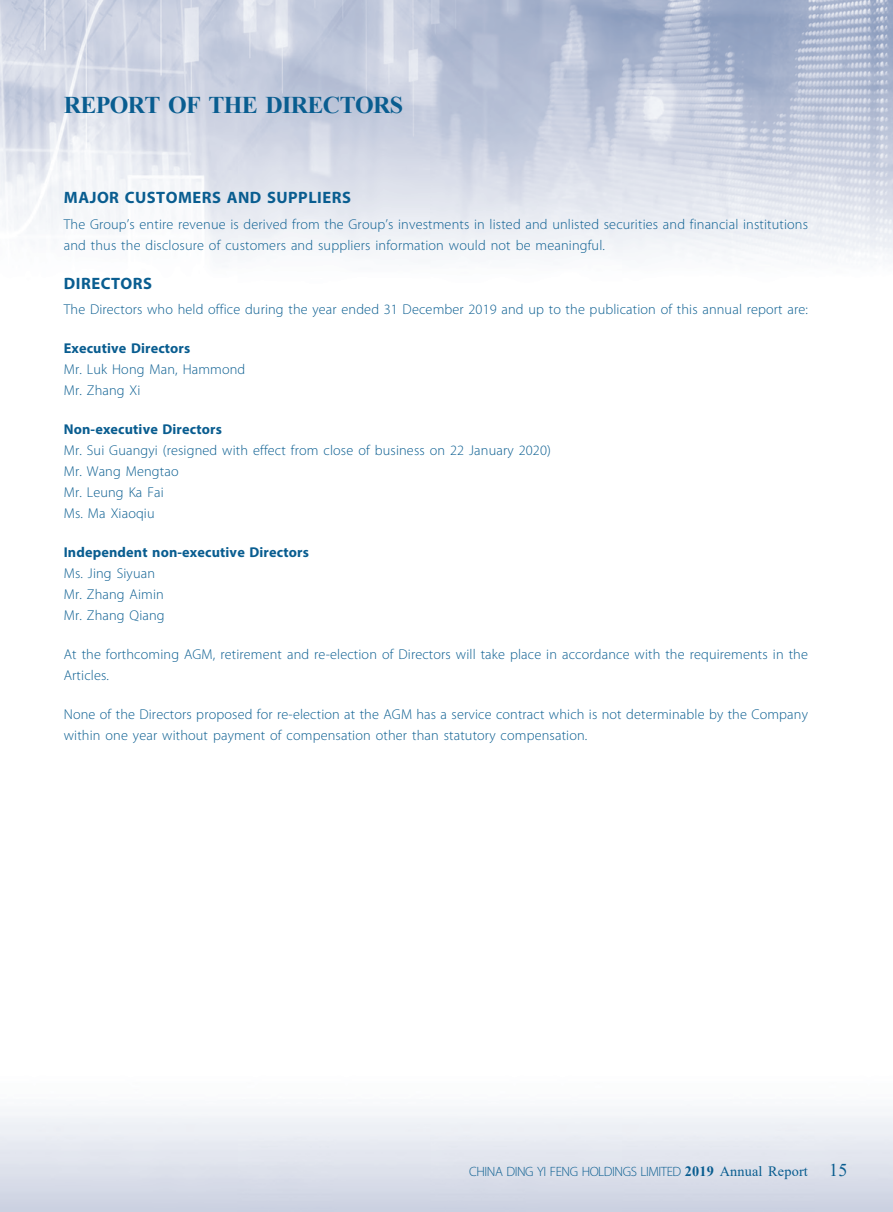
<style>
.page{position:relative;width:893px;height:1212px;background:#fff}
.page>*{position:absolute;margin:0;border:0;box-sizing:border-box;transform-origin:0 0}
.t1{font:700 24px "Times New Roman";letter-spacing:-.03em;color:#095d90}
._03_H1{font:700 16.5px "Myriad Pro";letter-spacing:.03em;color:#095d90}
._11_P0{font:300 14.25px/21px "Myriad Pro";letter-spacing:.01em;color:#095d90}
._04___H2{font:700 14.25px "Myriad Pro";letter-spacing:.01em;color:#095d90}
.t2{font:300 13.5px "Myriad Pro";letter-spacing:-.035em;color:#095d90}
.s1{font-family:"Times New Roman";font-weight:700;font-size:14.25px}
.s2{font-family:"Times New Roman";font-weight:400;font-size:14.25px}
.s3{font-family:"Times New Roman";font-weight:400;font-size:18px}
</style>
<div class="page">
<img style="left:0;top:0;width:893px;height:1212px">
<h1 class="t1" style="left:64px;top:87px;width:341px">REPORT OF THE DIRECTORS</h1>
<p class="_03_H1" style="left:64px;top:187px;width:289px">MAJOR CUSTOMERS AND SUPPLIERS</p>
<p class="_11_P0" style="left:64px;top:214px;width:746px">The Group’s entire revenue is derived from the Group’s investments in listed and unlisted securities and financial institutions and thus the disclosure of customers and suppliers information would not be meaningful.</p>
<p class="_03_H1" style="left:64px;top:272px;width:90px">DIRECTORS</p>
<p class="_11_P0" style="left:64px;top:299px;width:746px">The Directors who held office during the year ended 31 December 2019 and up to the publication of this annual report are:</p>
<p class="_04___H2" style="left:64px;top:339px;width:128px">Executive Directors</p>
<p class="_11_P0" style="left:64px;top:359px;width:183px">Mr. Luk Hong Man, Hammond</p>
<p class="_11_P0" style="left:64px;top:380px;width:78px">Mr. Zhang Xi</p>
<p class="_04___H2" style="left:64px;top:420px;width:160px">Non-executive Directors</p>
<p class="_11_P0" style="left:64px;top:440px;width:489px">Mr. Sui Guangyi (resigned with effect from close of business on 22 January 2020)</p>
<p class="_11_P0" style="left:64px;top:461px;width:116px">Mr. Wang Mengtao</p>
<p class="_11_P0" style="left:64px;top:482px;width:101px">Mr. Leung Ka Fai</p>
<p class="_11_P0" style="left:64px;top:503px;width:92px">Ms. Ma Xiaoqiu</p>
<p class="_04___H2" style="left:64px;top:543px;width:247px">Independent non-executive Directors</p>
<p class="_11_P0" style="left:64px;top:563px;width:93px">Ms. Jing Siyuan</p>
<p class="_11_P0" style="left:64px;top:584px;width:102px">Mr. Zhang Aimin</p>
<p class="_11_P0" style="left:64px;top:605px;width:102px">Mr. Zhang Qiang</p>
<p class="_11_P0" style="left:64px;top:644px;width:746px">At the forthcoming AGM, retirement and re-election of Directors will take place in accordance with the requirements in the<br>Articles.</p>
<p class="_11_P0" style="left:64px;top:704px;width:746px">None of the Directors proposed for re-election at the AGM has a service contract which is not determinable by the Company within one year without payment of compensation other than statutory compensation.</p>
<p class="t2" style="left:469px;top:1164px;width:380px">CHINA DING YI FENG HOLDINGS LIMITED <span class="s1">2019</span> <span class="s2">Annual Report</span> <span class="s3">15</span></p>
</div>
